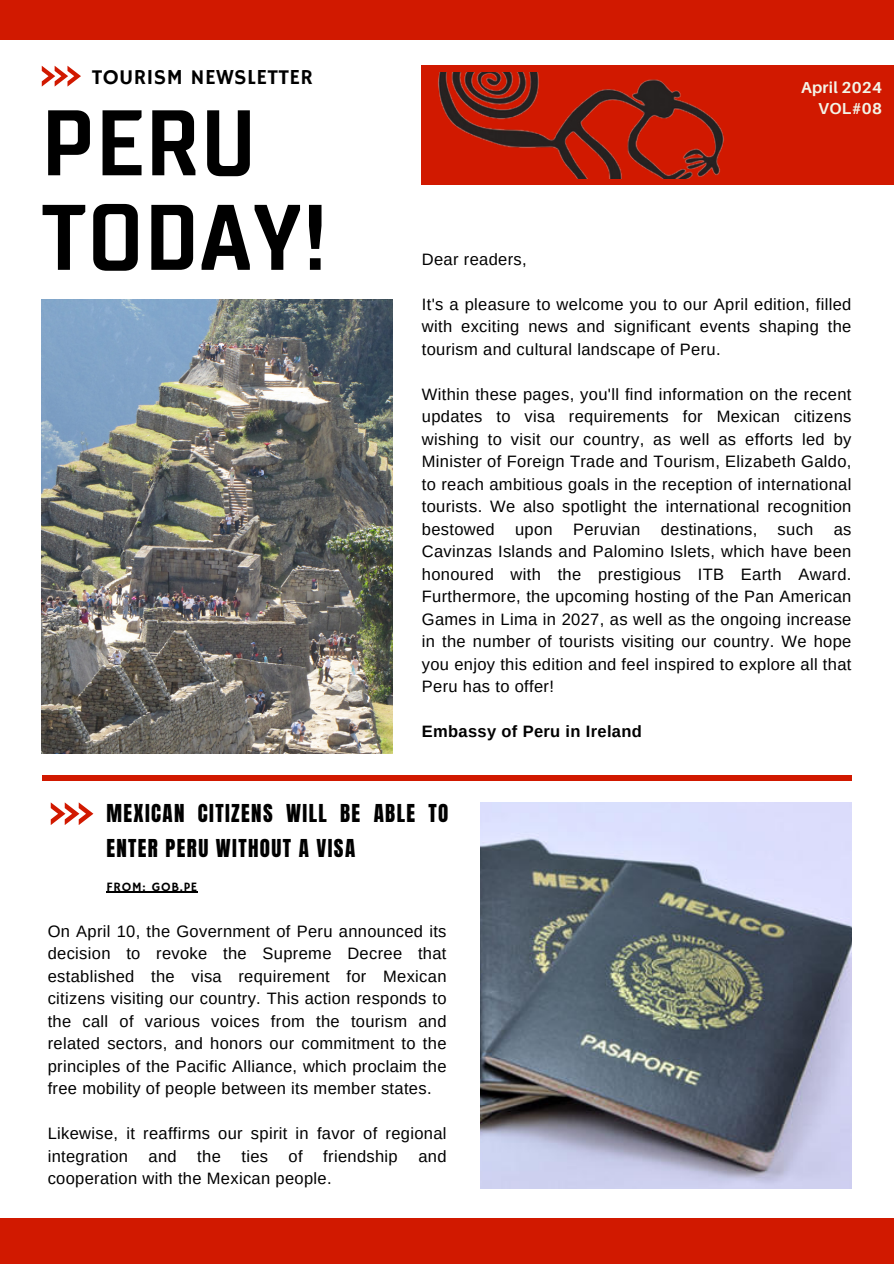
<style>
.page{position:relative;width:894px;height:1264px;background:#fff}
.page>*{position:absolute;margin:0;border:0;box-sizing:border-box;transform-origin:0 0}
.t1{font:700 92.7px/94.5px "TT Supermolot Condensed";letter-spacing:.025em;color:#000}
.t2{font:21.3px "Hammersmith One";letter-spacing:.02em;color:#000}
.t3{font:21px/34.8px "Anton";letter-spacing:.065em;color:#000}
.t4{font:16.5px/22.5px "Arimo";letter-spacing:.02em;color:#000;text-align:justify}
.t5{font:700 16.5px "Arimo";letter-spacing:.02em;color:#000}
.t6{font:700 15.9px/21.3px "Aileron";letter-spacing:.015em;color:#f3f4e7;text-align:right}
.t7{font:12.75px "Hammersmith One";letter-spacing:.065em;color:#000}
</style>
<div class="page">
<svg style="left:42px;top:66px;width:39px;height:21px"></svg>
<div style="left:0;top:0;width:893px;height:39px;background:#d11900"></div>
<div style="left:0;top:1217px;width:893px;height:46px;background:#d11900"></div>
<svg style="left:51px;top:802px;width:42px;height:22px"></svg>
<img style="left:481px;top:802px;width:370px;height:386px">
<div style="left:42px;top:775px;width:809px;height:6px;background:#d11900"></div>
<img style="left:42px;top:300px;width:351px;height:453px">
<div style="left:421px;top:66px;width:472px;height:119px;background:#d11900"></div>
<img style="left:438px;top:72px;width:286px;height:106px">
<hr style="left:106px;top:891px;width:92px;height:1px;background:#000">
<h2 class="t2" style="left:92px;top:65px;width:223px">TOURISM NEWSLETTER</h2>
<h1 class="t1" style="left:42px;top:96px;width:287px">PERU<br>TODAY!</h1>
<h4 class="t6" style="left:800px;top:76px;width:82px">April 2024<br>VOL#08</h4>
<p class="t4" style="left:422px;top:248px;width:106px">Dear readers,</p>
<h2 class="t4" style="left:422px;top:293px;width:431px">It's a pleasure to welcome you to our April edition, filled with exciting news and significant events shaping the tourism and cultural landscape of Peru.</h2>
<p class="t4" style="left:422px;top:383px;width:431px">Within these pages, you'll find information on the recent updates to visa requirements for Mexican citizens wishing to visit our country, as well as efforts led by Minister of Foreign Trade and Tourism, Elizabeth Galdo, to reach ambitious goals in the reception of international tourists. We also spotlight the international recognition bestowed upon Peruvian destinations, such as Cavinzas Islands and Palomino Islets, which have been honoured with the prestigious ITB Earth Award.<br>Furthermore, the upcoming hosting of the Pan American Games in Lima in 2027, as well as the ongoing increase in the number of tourists visiting our country. We hope you enjoy this edition and feel inspired to explore all that Peru has to offer!</p>
<p class="t5" style="left:422px;top:722px;width:221px">Embassy of Peru in Ireland</p>
<h3 class="t3" style="left:106px;top:796px;width:343px">MEXICAN CITIZENS WILL BE ABLE TO<br>ENTER PERU WITHOUT A VISA</h3>
<p class="t7" style="left:106px;top:879px;width:92px">FROM: GOB.PE</p>
<h4 class="t4" style="left:48px;top:919px;width:400px">On April 10, the Government of Peru announced its decision to revoke the Supreme Decree that established the visa requirement for Mexican citizens visiting our country. This action responds to the call of various voices from the tourism and related sectors, and honors our commitment to the principles of the Pacific Alliance, which proclaim the free mobility of people between its member states.</h4>
<h4 class="t4" style="left:48px;top:1122px;width:400px">Likewise, it reaffirms our spirit in favor of regional integration and the ties of friendship and cooperation with the Mexican people.</h4>
</div>
